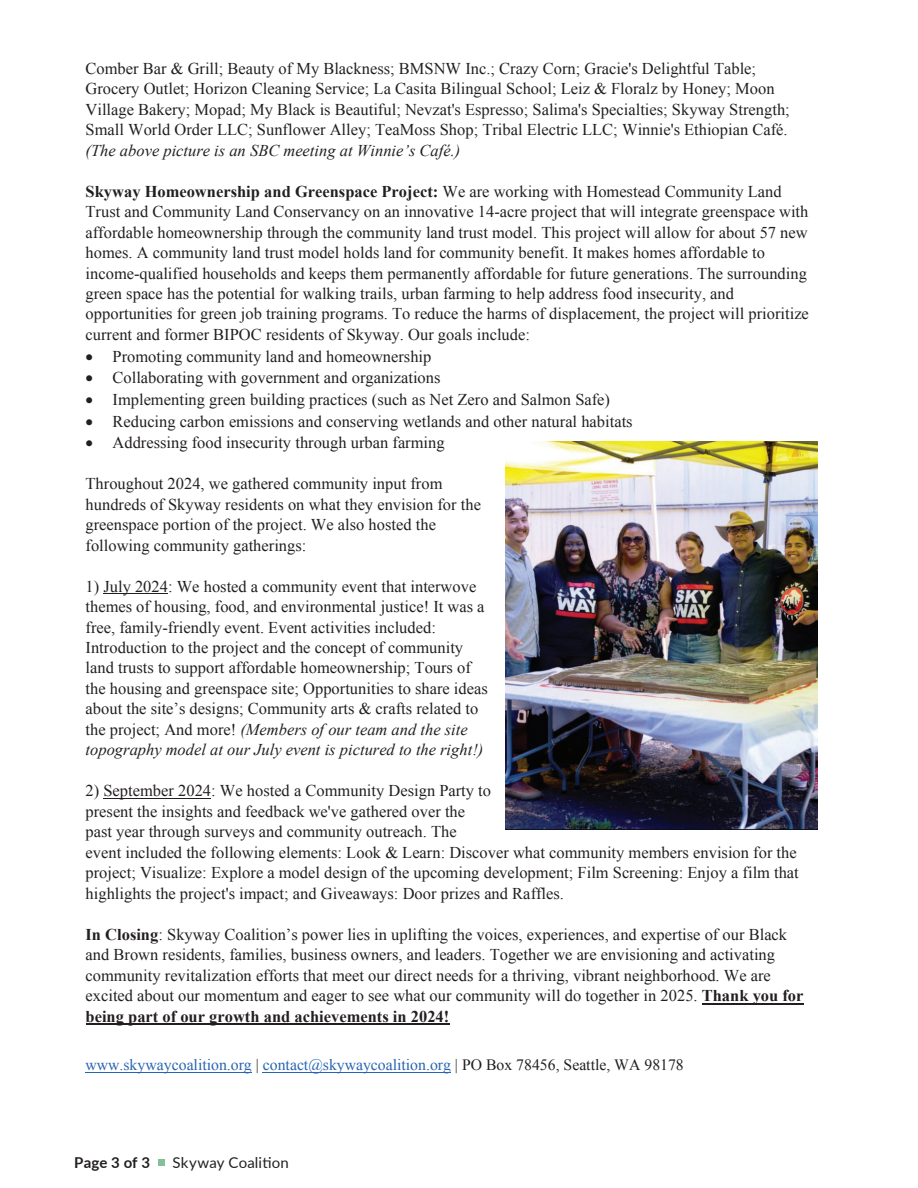
<style>
.page{position:relative;width:918px;height:1188px;background:#fff}
.page>*{position:absolute;margin:0;border:0;box-sizing:border-box;transform-origin:0 0}
.t1{font:16.5px/20.5px "Times New Roman";color:#231f20}
.t2{font:15.75px "Times New Roman";color:#2865b1}
.t3{font:15px "Lato";letter-spacing:.01em;color:#231f20}
.t4{font:700 15px "Lato";letter-spacing:.005em;color:#231f20}
.s1{font-style:italic}
.s2{font-weight:700}
.s3{color:#231f20}
</style>
<div class="page">
<hr style="left:86px;top:1072px;width:166px;height:1px;background:#2865b1">
<hr style="left:263px;top:1072px;width:188px;height:1px;background:#2865b1">
<hr style="left:103px;top:593px;width:65px;height:1px;background:#231f20">
<hr style="left:103px;top:798px;width:108px;height:1px;background:#231f20">
<hr style="left:702px;top:1003px;width:102px;height:2px;background:#231f20">
<hr style="left:86px;top:1023px;width:364px;height:2px;background:#231f20">
<img style="left:505px;top:442px;width:313px;height:388px">
<div style="left:158px;top:1159px;width:7px;height:7px;background:#82c198"></div>
<p class="t1" style="left:86px;top:58px;width:706px">Comber Bar &amp; Grill; Beauty of My Blackness; BMSNW Inc.; Crazy Corn; Gracie's Delightful Table; Grocery Outlet; Horizon Cleaning Service; La Casita Bilingual School; Leiz &amp; Floralz by Honey; Moon Village Bakery; Mopad; My Black is Beautiful; Nevzat's Espresso; Salima's Specialties; Skyway Strength; Small World Order LLC; Sunflower Alley; TeaMoss Shop; Tribal Electric LLC; Winnie's Ethiopian Café. <span class="s1">(The above picture is an SBC meeting at Winnie’s Café.)</span></p>
<p class="t1" style="left:86px;top:181px;width:725px"><span class="s2">Skyway Homeownership and Greenspace Project:</span> We are working with Homestead Community Land Trust and Community Land Conservancy on an innovative 14-acre project that will integrate greenspace with affordable homeownership through the community land trust model. This project will allow for about 57 new homes. A community land trust model holds land for community benefit. It makes homes affordable to income-qualified households and keeps them permanently affordable for future generations. The surrounding green space has the potential for walking trails, urban farming to help address food insecurity, and opportunities for green job training programs. To reduce the harms of displacement, the project will prioritize current and former BIPOC residents of Skyway. Our goals include:</p>
<p class="t1" style="left:86px;top:346px;width:347px">• Promoting community land and homeownership</p>
<p class="t1" style="left:86px;top:367px;width:357px">• Collaborating with government and organizations</p>
<p class="t1" style="left:86px;top:389px;width:526px">• Implementing green building practices (such as Net Zero and Salmon Safe)</p>
<p class="t1" style="left:86px;top:411px;width:549px">• Reducing carbon emissions and conserving wetlands and other natural habitats</p>
<p class="t1" style="left:86px;top:432px;width:361px">• Addressing food insecurity through urban farming</p>
<p class="t1" style="left:86px;top:473px;width:397px">Throughout 2024, we gathered community input from hundreds of Skyway residents on what they envision for the greenspace portion of the project. We also hosted the following community gatherings:</p>
<p class="t1" style="left:86px;top:576px;width:404px">1) July 2024: We hosted a community event that interwove themes of housing, food, and environmental justice! It was a free, family-friendly event. Event activities included:<br>Introduction to the project and the concept of community land trusts to support affordable homeownership; Tours of the housing and greenspace site; Opportunities to share ideas about the site’s designs; Community arts &amp; crafts related to the project; And more! <span class="s1">(Members of our team and the site topography model at our July event is pictured to the right!)</span></p>
<p class="t1" style="left:86px;top:780px;width:715px">2) September 2024: We hosted a Community Design Party to<br>present the insights and feedback we've gathered over the<br>past year through surveys and community outreach. The<br>event included the following elements: Look &amp; Learn: Discover what community members envision for the project; Visualize: Explore a model design of the upcoming development; Film Screening: Enjoy a film that highlights the project's impact; and Giveaways: Door prizes and Raffles.</p>
<p class="t1" style="left:86px;top:924px;width:720px"><span class="s2">In Closing</span>: Skyway Coalition’s power lies in uplifting the voices, experiences, and expertise of our Black and Brown residents, families, business owners, and leaders. Together we are envisioning and activating community revitalization efforts that meet our direct needs for a thriving, vibrant neighborhood. We are excited about our momentum and eager to see what our community will do together in 2025. <span class="s2">Thank you for being part of our growth and achievements in 2024!</span></p>
<p class="t2" style="left:86px;top:1054px;width:600px">www.skywaycoalition.org <span class="s3">|</span> contact@skywaycoalition.org <span class="s3">| PO Box 78456, Seattle, WA 98178</span></p>
<p class="t4" style="left:74px;top:1151px;width:77px">Page 3 of 3</p>
<p class="t3" style="left:173px;top:1152px;width:118px">Skyway Coalition</p>
</div>
